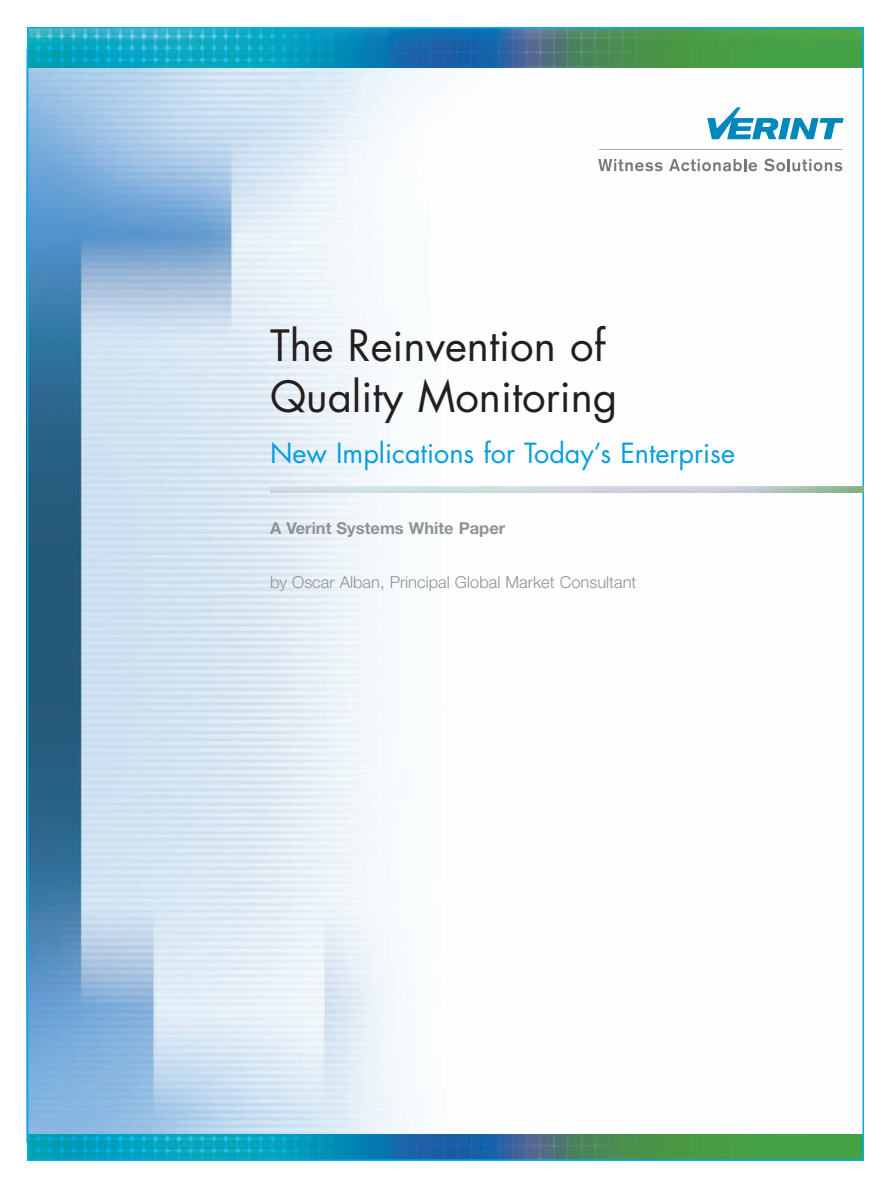
<style>
.page{position:relative;width:891px;height:1188px;background:#fff}
.page>*{position:absolute;margin:0;border:0;box-sizing:border-box;transform-origin:0 0}
.t1{font:42px/51px "Futura";color:#231f20}
.t2{font:27px "Futura";color:#069edb}
.t3{font:300 16.5px "Helvetica Neue";color:#919295}
.t4{font:700 16.5px "Helvetica Neue";color:#919295}
</style>
<div class="page">
<img style="left:30px;top:68px;width:831px;height:1066px">
<img style="left:30px;top:30px;width:831px;height:38px">
<img style="left:30px;top:1134px;width:831px;height:24px">
<img style="left:270px;top:486px;width:594px;height:6px">
<svg style="left:707px;top:107px;width:137px;height:32px"></svg>
<hr style="left:599px;top:149px;width:243px;height:1px;background:#76787b">
<svg style="left:598px;top:159px;width:65px;height:12px"></svg>
<svg style="left:669px;top:159px;width:88px;height:12px"></svg>
<svg style="left:764px;top:159px;width:78px;height:12px"></svg>
<h1 class="t1" style="left:270px;top:324px;width:349px">The Reinvention of<br>Quality Monitoring</h1>
<h2 class="t2" style="left:270px;top:441px;width:467px">New Implications for Today’s Enterprise</h2>
<p class="t4" style="left:270px;top:522px;width:237px">A Verint Systems White Paper</p>
<p class="t3" style="left:270px;top:576px;width:368px">by Oscar Alban, Principal Global Market Consultant</p>
</div>
